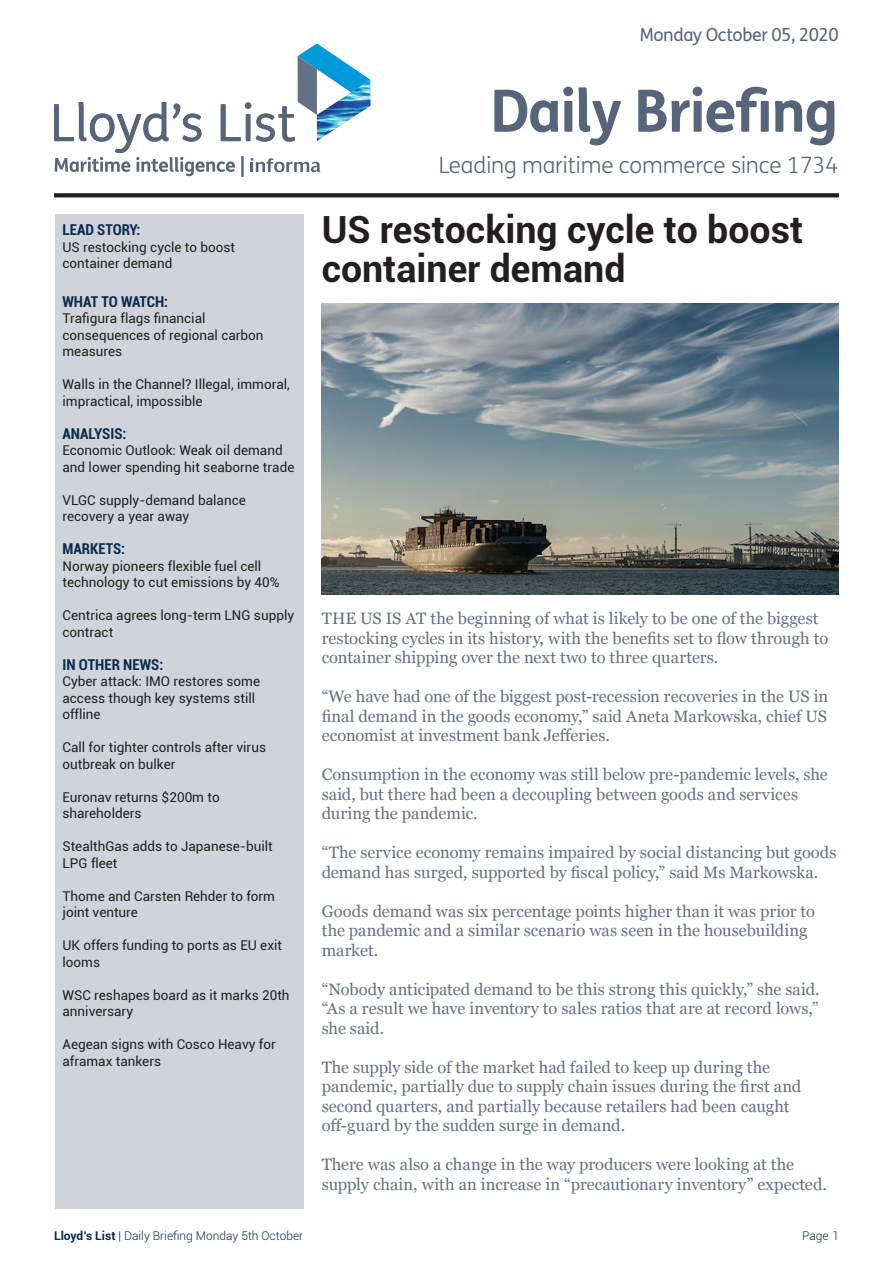
<style>
.page{position:relative;width:893px;height:1263px;background:#fff}
.page>*{position:absolute;margin:0;border:0;box-sizing:border-box;transform-origin:0 0}
.t1{font:700 58.5px "FS Me";letter-spacing:-.025em;color:#57657b}
.Headline_1{font:700 37.5px/39px "Roboto";color:#231f20}
.t2{font:300 22.5px "FS Me";letter-spacing:-.005em;color:#57657b}
.t3{font:18px "FS Me";letter-spacing:-.025em;color:#57657b}
.Body_Copy{font:16.5px/19.5px "Georgia";color:#647083}
.Contents_header{font:700 condensed 15px "Roboto";color:#0a2b4d}
.Contents_body{font:13.5px/16.5px "Roboto";color:#231f20}
.t4{font:300 12px "Roboto";color:#0a2b4d}
.s1{font-weight:700}
</style>
<div class="page">
<svg style="left:54px;top:43px;width:316px;height:134px"></svg>
<svg style="left:54px;top:193px;width:785px;height:4px;background:#2d292a"></svg>
<img style="left:321px;top:303px;width:517px;height:291px">
<div style="left:55px;top:215px;width:249px;height:994px;background:#d0d4da"></div>
<p class="t3" style="left:640px;top:22px;width:200px">Monday October 05, 2020</p>
<p class="Contents_header" style="left:63px;top:220px;width:79px">LEAD STORY:</p>
<p class="Contents_body" style="left:63px;top:238px;width:174px">US restocking cycle to boost container demand</p>
<p class="Contents_header" style="left:63px;top:291px;width:107px">WHAT TO WATCH:</p>
<p class="Contents_body" style="left:63px;top:310px;width:203px">Trafigura flags financial consequences of regional carbon measures</p>
<p class="Contents_body" style="left:63px;top:376px;width:229px">Walls in the Channel? Illegal, immoral, impractical, impossible</p>
<p class="Contents_header" style="left:63px;top:423px;width:65px">ANALYSIS:</p>
<p class="Contents_body" style="left:63px;top:442px;width:233px">Economic Outlook: Weak oil demand and lower spending hit seaborne trade</p>
<p class="Contents_body" style="left:63px;top:491px;width:185px">VLGC supply-demand balance recovery a year away</p>
<p class="Contents_header" style="left:63px;top:538px;width:64px">MARKETS:</p>
<p class="Contents_body" style="left:63px;top:557px;width:219px">Norway pioneers flexible fuel cell technology to cut emissions by 40%</p>
<p class="Contents_body" style="left:63px;top:607px;width:233px">Centrica agrees long-term LNG supply contract</p>
<p class="Contents_header" style="left:63px;top:654px;width:102px">IN OTHER NEWS:</p>
<p class="Contents_body" style="left:63px;top:673px;width:199px">Cyber attack: IMO restores some access though key systems still offline</p>
<p class="Contents_body" style="left:63px;top:739px;width:205px">Call for tighter controls after virus outbreak on bulker</p>
<p class="Contents_body" style="left:63px;top:788px;width:159px">Euronav returns $200m to shareholders</p>
<p class="Contents_body" style="left:63px;top:838px;width:212px">StealthGas adds to Japanese-built<br>LPG fleet</p>
<p class="Contents_body" style="left:63px;top:887px;width:214px">Thome and Carsten Rehder to form joint venture</p>
<p class="Contents_body" style="left:63px;top:937px;width:221px">UK offers funding to ports as EU exit looms</p>
<p class="Contents_body" style="left:63px;top:986px;width:229px">WSC reshapes board as it marks 20th anniversary</p>
<p class="Contents_body" style="left:63px;top:1036px;width:215px">Aegean signs with Cosco Heavy for aframax tankers</p>
<p class="t1" style="left:490px;top:66px;width:350px">Daily Briefing</p>
<p class="t2" style="left:439px;top:150px;width:401px">Leading maritime commerce since 1734</p>
<p class="Headline_1" style="left:322px;top:209px;width:483px">US restocking cycle to boost container demand</p>
<p class="Body_Copy" style="left:322px;top:608px;width:508px">THE US IS AT the beginning of what is likely to be one of the biggest restocking cycles in its history, with the benefits set to flow through to container shipping over the next two to three quarters.</p>
<p class="Body_Copy" style="left:322px;top:686px;width:508px;text-align:justify">“We have had one of the biggest post-recession recoveries in the US in final demand in the goods economy,” said Aneta Markowska, chief US economist at investment bank Jefferies.</p>
<p class="Body_Copy" style="left:322px;top:764px;width:508px">Consumption in the economy was still below pre-pandemic levels, she said, but there had been a decoupling between goods and services during the pandemic.</p>
<p class="Body_Copy" style="left:322px;top:842px;width:517px">“The service economy remains impaired by social distancing but goods demand has surged, supported by fiscal policy,” said Ms Markowska.</p>
<p class="Body_Copy" style="left:322px;top:901px;width:495px">Goods demand was six percentage points higher than it was prior to the pandemic and a similar scenario was seen in the housebuilding market.</p>
<p class="Body_Copy" style="left:322px;top:979px;width:499px;text-align:justify">“Nobody anticipated demand to be this strong this quickly,” she said. “As a result we have inventory to sales ratios that are at record lows,” she said.</p>
<p class="Body_Copy" style="left:322px;top:1057px;width:481px">The supply side of the market had failed to keep up during the pandemic, partially due to supply chain issues during the first and second quarters, and partially because retailers had been caught off-guard by the sudden surge in demand.</p>
<p class="Body_Copy" style="left:322px;top:1154px;width:507px">There was also a change in the way producers were looking at the supply chain, with an increase in “precautionary inventory” expected.</p>
<p class="t4" style="left:54px;top:1228px;width:251px"><span class="s1">Lloyd’s List</span> | Daily Briefing Monday 5th October</p>
<p class="t4" style="left:802px;top:1228px;width:38px">Page 1</p>
</div>
